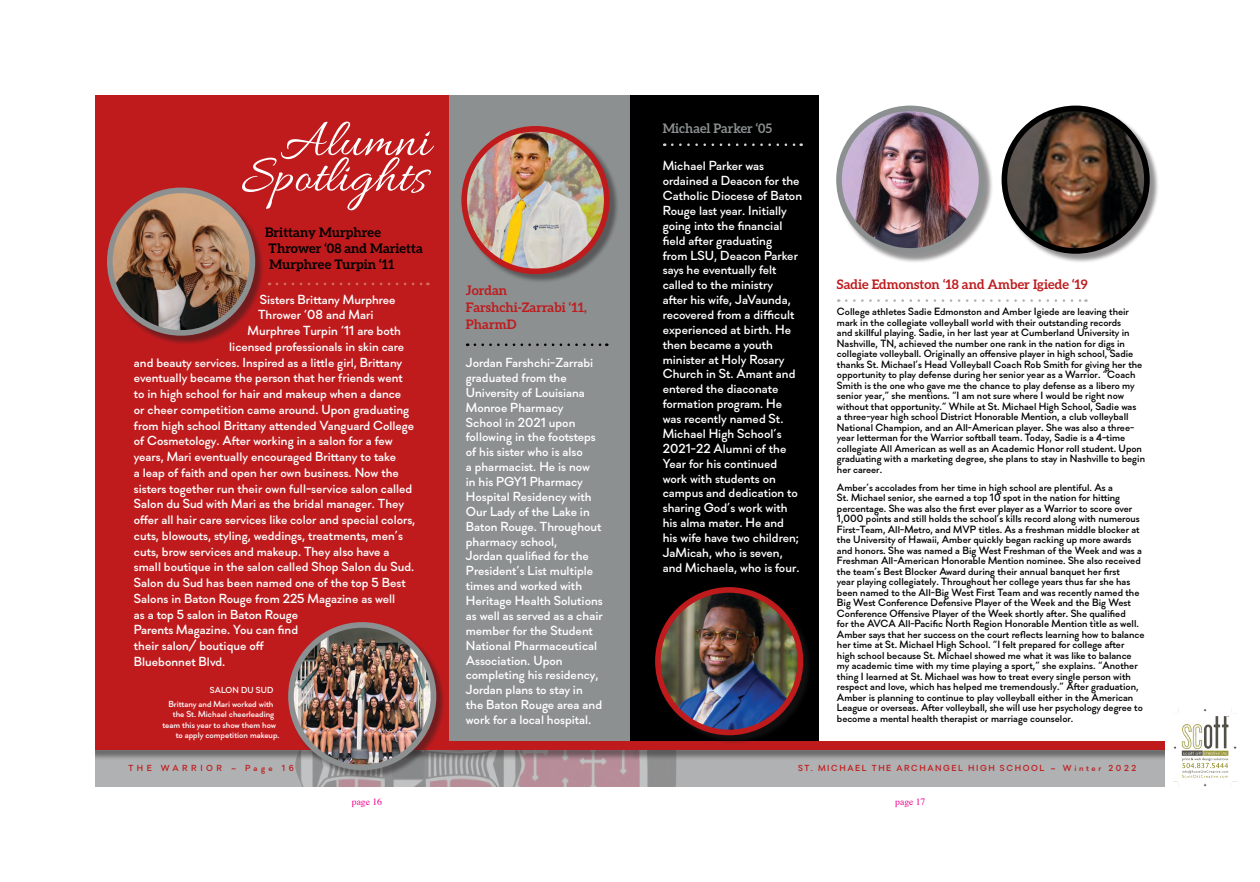
<style>
.page{position:relative;width:1260px;height:882px;background:#fff}
.page>*{position:absolute;margin:0;border:0;box-sizing:border-box;transform-origin:0 0}
.t1{font:54.6px "Allura";color:#fff}
.t2{font:500 13.12px/14.9px "Soin Sans Pro";color:#fff}
.t3{font:700 13.12px/17.5px "Aleo";color:#bf1b1d}
.t4{font:700 13.12px/15.8px "Aleo";color:#000}
.t5{font:700 13.12px "Aleo";color:#8c9091}
.t6{font:500 10.5px/10.5px "Soin Sans Pro";color:#000}
.t7{font:9.62px "Times";color:#ec008c}
.t8{font:500 8.75px "Soin Sans Pro";color:#fff}
.t9{font:500 8.75px "Soin Sans Pro";letter-spacing:.18em;color:#bf1b1d}
.t10{font:500 8.75px "Soin Sans Pro";letter-spacing:.4em;color:#bf1b1d}
</style>
<div class="page">
<div style="left:447px;top:87px;width:189px;height:661px;background:#8c9091"></div>
<div style="left:83px;top:87px;width:366px;height:658px;background:#bf1b1d"></div>
<svg style="left:277px;top:283px;width:151px;height:2px"></svg>
<div style="left:87px;top:747px;width:1086px;height:48px;background:#b0b1b2"></div>
<img style="left:94px;top:761px;width:749px;height:27px">
<div style="left:88px;top:743px;width:553px;height:18px;background:#231f20;opacity:.49"></div>
<div style="left:87px;top:742px;width:543px;height:8px;background:#bf1b1d"></div>
<div style="left:630px;top:87px;width:189px;height:658px;background:#000"></div>
<svg style="left:846px;top:299px;width:240px;height:3px"></svg>
<svg style="left:475px;top:343px;width:132px;height:3px"></svg>
<svg style="left:672px;top:143px;width:130px;height:3px"></svg>
<div style="left:463px;top:127px;width:156px;height:157px;background:#231f20;opacity:.49"></div>
<img style="left:465px;top:129px;width:142px;height:142px">
<div style="left:461px;top:126px;width:149px;height:148px;border:6px solid #bf1b1d;border-radius:50%"></div>
<div style="left:837px;top:107px;width:157px;height:156px;background:#231f20;opacity:.49"></div>
<img style="left:839px;top:108px;width:143px;height:143px;border-radius:71px">
<div style="left:836px;top:106px;width:148px;height:148px;border:6px solid #8c9091;border-radius:50%"></div>
<div style="left:1003px;top:107px;width:156px;height:156px;background:#231f20;opacity:.49"></div>
<img style="left:1004px;top:108px;width:143px;height:143px;border-radius:71px">
<div style="left:1002px;top:106px;width:148px;height:148px;border:6px solid #000;border-radius:50%"></div>
<div style="left:631px;top:743px;width:553px;height:18px;background:#231f20;opacity:.49"></div>
<div style="left:630px;top:742px;width:543px;height:8px;background:#bf1b1d"></div>
<div style="left:55px;top:39px;width:1166px;height:55px;background:#fff"></div>
<div style="left:39px;top:84px;width:55px;height:722px;background:#fff"></div>
<div style="left:1166px;top:63px;width:55px;height:772px;background:#fff"></div>
<img style="left:1173px;top:709px;width:63px;height:77px">
<div style="left:63px;top:788px;width:1165px;height:55px;background:#fff"></div>
<div style="left:108px;top:189px;width:157px;height:156px;background:#231f20;opacity:.49"></div>
<img style="left:110px;top:190px;width:142px;height:143px;border-radius:71px">
<div style="left:107px;top:188px;width:148px;height:148px;border:6px solid #8c9091;border-radius:50%"></div>
<div style="left:289px;top:623px;width:157px;height:157px;background:#231f20;opacity:.49"></div>
<img style="left:291px;top:625px;width:143px;height:142px;border-radius:71px">
<div style="left:288px;top:622px;width:148px;height:148px;border:6px solid #8c9091;border-radius:50%"></div>
<div style="left:656px;top:588px;width:157px;height:157px;background:#231f20;opacity:.49"></div>
<img style="left:658px;top:590px;width:142px;height:142px;border-radius:71px">
<div style="left:655px;top:587px;width:148px;height:148px;border:6px solid #bf1b1d;border-radius:50%"></div>
<p class="t1" style="left:280px;top:110px;width:152px">Alumni</p>
<p class="t1" style="left:241px;top:146px;width:187px">Spotlights</p>
<p class="t4" style="left:265px;top:224px;width:159px">Brittany Murphree<br>Thrower ‘08 and Marietta<br>Murphree Turpin ‘11</p>
<p class="t2" style="left:260px;top:292px;width:137px">Sisters Brittany Murphree</p>
<p class="t2" style="left:258px;top:308px;width:117px">Thrower ‘08 and Mari</p>
<p class="t2" style="left:248px;top:324px;width:155px">Murphree Turpin ‘11 are both</p>
<p class="t2" style="left:229px;top:339px;width:177px">licensed professionals in skin care</p>
<p class="t2" style="left:134px;top:355px;width:270px">and beauty services. Inspired as a little girl, Brittany</p>
<p class="t2" style="left:134px;top:371px;width:270px">eventually became the person that her friends went</p>
<p class="t2" style="left:134px;top:387px;width:269px">to in high school for hair and makeup when a dance</p>
<p class="t2" style="left:134px;top:402px;width:277px">or cheer competition came around. Upon graduating</p>
<p class="t2" style="left:134px;top:418px;width:282px">from high school Brittany attended Vanguard College</p>
<p class="t2" style="left:134px;top:434px;width:260px">of Cosmetology. After working in a salon for a few</p>
<p class="t2" style="left:134px;top:450px;width:264px">years, Mari eventually encouraged Brittany to take</p>
<p class="t2" style="left:134px;top:465px;width:266px">a leap of faith and open her own business. Now the</p>
<p class="t2" style="left:134px;top:481px;width:280px">sisters together run their own full-service salon called</p>
<p class="t2" style="left:134px;top:497px;width:272px">Salon du Sud with Mari as the bridal manager. They</p>
<p class="t2" style="left:134px;top:513px;width:283px">offer all hair care services like color and special colors,</p>
<p class="t2" style="left:134px;top:528px;width:271px">cuts, blowouts, styling, weddings, treatments, men’s</p>
<p class="t2" style="left:134px;top:544px;width:257px">cuts, brow services and makeup. They also have a</p>
<p class="t2" style="left:134px;top:560px;width:282px">small boutique in the salon called Shop Salon du Sud.</p>
<p class="t2" style="left:134px;top:576px;width:273px">Salon du Sud has been named one of the top 5 Best</p>
<p class="t2" style="left:134px;top:591px;width:263px">Salons in Baton Rouge from 225 Magazine as well</p>
<p class="t2" style="left:134px;top:607px;width:166px">as a top 5 salon in Baton Rouge</p>
<p class="t2" style="left:134px;top:623px;width:166px">Parents Magazine. You can find</p>
<p class="t2" style="left:134px;top:639px;width:132px">their salon/ boutique off</p>
<p class="t2" style="left:134px;top:654px;width:93px">Bluebonnet Blvd.</p>
<p class="t8" style="left:210px;top:685px;width:65px">SALON DU SUD</p>
<p class="t8" style="left:168px;top:698px;width:107px">Brittany and Mari worked with</p>
<p class="t8" style="left:173px;top:709px;width:103px">the St. Michael cheerleading</p>
<p class="t8" style="left:162px;top:719px;width:115px">team this year to show them how</p>
<p class="t8" style="left:176px;top:730px;width:105px">to apply competition makeup.</p>
<p class="t3" style="left:466px;top:282px;width:43px">Jordan</p>
<p class="t3" style="left:466px;top:298px;width:122px">Farshchi-Zarrabi ‘11,<br>PharmD</p>
<p class="t2" style="left:466px;top:356px;width:139px">Jordan Farshchi-Zarrabi graduated from the<br>University of Louisiana<br>Monroe Pharmacy<br>School in 2021 upon following in the footsteps of his sister who is also<br>a pharmacist. He is now in his PGY1 Pharmacy<br>Hospital Residency with<br>Our Lady of the Lake in<br>Baton Rouge. Throughout pharmacy school,<br>Jordan qualified for the<br>President’s List multiple times and worked with<br>Heritage Health Solutions as well as served as a chair member for the Student<br>National Pharmaceutical<br>Association. Upon completing his residency,<br>Jordan plans to stay in the Baton Rouge area and work for a local hospital.</p>
<p class="t5" style="left:663px;top:120px;width:111px">Michael Parker ‘05</p>
<p class="t2" style="left:663px;top:159px;width:141px">Michael Parker was ordained a Deacon for the<br>Catholic Diocese of Baton<br>Rouge last year. Initially going into the financial field after graduating<br>from LSU, Deacon Parker says he eventually felt called to the ministry<br>after his wife, JaVaunda, recovered from a difficult experienced at birth. He then became a youth minister at Holy Rosary<br>Church in St. Amant and entered the diaconate formation program. He was recently named St.<br>Michael High School’s<br>2021-22 Alumni of the<br>Year for his continued work with students on campus and dedication to sharing God’s work with his alma mater. He and<br>his wife have two children;<br>JaMicah, who is seven, and Michaela, who is four.</p>
<p class="t3" style="left:837px;top:275px;width:252px">Sadie Edmonston ‘18 and Amber Igiede ‘19</p>
<p class="t6" style="left:837px;top:307px;width:310px">College athletes Sadie Edmonston and Amber Igiede are leaving their mark in the collegiate volleyball world with their outstanding records<br>and skillful playing. Sadie, in her last year at Cumberland University in Nashville, TN, achieved the number one rank in the nation for digs in collegiate volleyball. Originally an offensive player in high school, Sadie thanks St. Michael’s Head Volleyball Coach Rob Smith for giving her the opportunity to play defense during her senior year as a Warrior. “Coach Smith is the one who gave me the chance to play defense as a libero my senior year,” she mentions. “I am not sure where I would be right now without that opportunity.” While at St. Michael High School, Sadie was<br>a three-year high school District Honorable Mention, a club volleyball National Champion, and an All-American player. She was also a three&shy;year letterman for the Warrior softball team. Today, Sadie is a 4-time collegiate All American as well as an Academic Honor roll student. Upon graduating with a marketing degree, she plans to stay in Nashville to begin her career.</p>
<p class="t6" style="left:837px;top:482px;width:309px">Amber’s accolades from her time in high school are plentiful. As a<br>St. Michael senior, she earned a top 10 spot in the nation for hitting percentage. She was also the first ever player as a Warrior to score over 1,000 points and still holds the school’s kills record along with numerous First-Team, All-Metro, and MVP titles. As a freshman middle blocker at the University of Hawaii, Amber quickly began racking up more awards and honors. She was named a Big West Freshman of the Week and was a Freshman All-American Honorable Mention nominee. She also received the team’s Best Blocker Award during their annual banquet her first<br>year playing collegiately. Throughout her college years thus far she has been named to the All-Big West First Team and was recently named the Big West Conference Defensive Player of the Week and the Big West Conference Offensive Player of the Week shortly after. She qualified<br>for the AVCA All-Pacific North Region Honorable Mention title as well.<br>Amber says that her success on the court reflects learning how to balance her time at St. Michael High School. “I felt prepared for college after high school because St. Michael showed me what it was like to balance my academic time with my time playing a sport,” she explains. “Another thing I learned at St. Michael was how to treat every single person with respect and love, which has helped me tremendously.” After graduation, Amber is planning to continue to play volleyball either in the American League or overseas. After volleyball, she will use her psychology degree to become a mental health therapist or marriage counselor.</p>
<p class="t10" style="left:129px;top:763px;width:167px">THE WARRIOR ~ Page 16</p>
<p class="t9" style="left:798px;top:763px;width:340px">ST. MICHAEL THE ARCHANGEL HIGH SCHOOL ~ Winter 2022</p>
<p class="t7" style="left:352px;top:793px;width:32px">page 16</p>
<p class="t7" style="left:895px;top:793px;width:32px">page 17</p>
</div>
